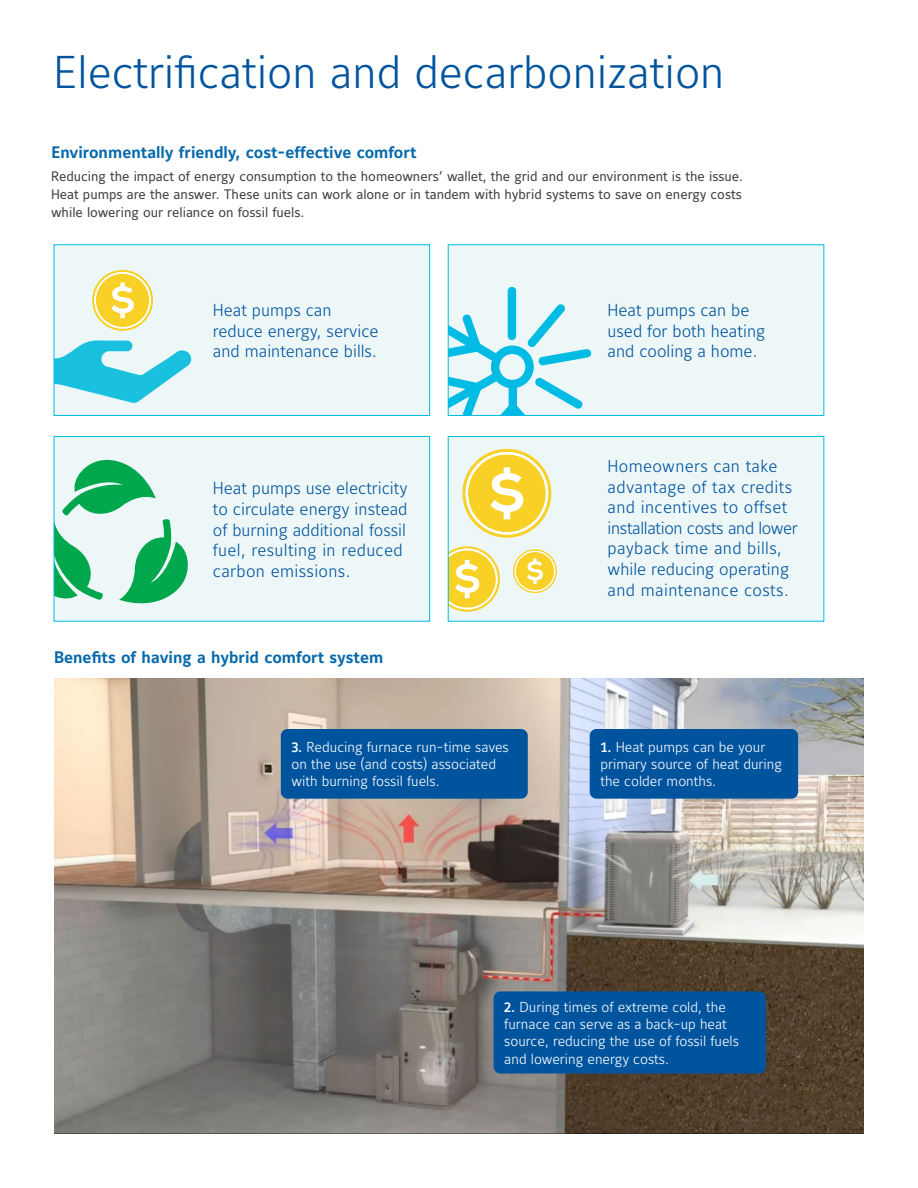
<style>
.page{position:relative;width:918px;height:1188px;background:#fff}
.page>*{position:absolute;margin:0;border:0;box-sizing:border-box;transform-origin:0 0}
.t1{font:300 45.6px "Maurea Jci Lf ML";color:#00549e}
.t2{font:300 17.1px/20.5px "Maurea Jci Lf ML";color:#00549e}
.t3{font:300 17.1px/20.5px "Maurea Jci Lf ML";letter-spacing:.02em;color:#00549e}
.t4{font:700 16.5px "Maurea Jci Lf ML";color:#0669ab}
.t5{font:300 14.25px/17.1px "Maurea Jci Lf ML";color:#fff}
.t6{font:13.65px/18px "Maurea Jci Lf ML";color:#414042;text-align:justify}
.s1{font-weight:500}
</style>
<div class="page">
<div style="left:54px;top:437px;width:376px;height:184px;background:#edf7f8"></div>
<svg style="left:56px;top:459px;width:132px;height:145px"></svg>
<div style="left:54px;top:436px;width:376px;height:185px;border:1px solid #00bce4"></div>
<div style="left:448px;top:437px;width:376px;height:184px;background:#edf7f8"></div>
<svg style="left:462px;top:449px;width:89px;height:89px"></svg>
<svg style="left:450px;top:546px;width:50px;height:66px"></svg>
<svg style="left:513px;top:549px;width:44px;height:44px"></svg>
<div style="left:448px;top:436px;width:376px;height:185px;border:1px solid #00bce4"></div>
<img style="left:54px;top:678px;width:810px;height:456px">
<div style="left:54px;top:245px;width:376px;height:170px;background:#edf7f8"></div>
<svg style="left:56px;top:340px;width:135px;height:63px"></svg>
<svg style="left:92px;top:270px;width:61px;height:61px"></svg>
<div style="left:54px;top:245px;width:376px;height:171px;border:1px solid #00bce4"></div>
<div style="left:448px;top:245px;width:376px;height:170px;background:#edf7f8"></div>
<div style="left:508px;top:287px;width:8px;height:53px;border:3px solid #00bce4;border-radius:3px"></div>
<svg style="left:450px;top:301px;width:142px;height:113px"></svg>
<div style="left:448px;top:245px;width:376px;height:171px;border:1px solid #00bce4"></div>
<div style="left:281px;top:729px;width:247px;height:70px;background:#00549e;border-radius:7px"></div>
<div style="left:590px;top:729px;width:208px;height:70px;background:#00549e;border-radius:7px"></div>
<div style="left:494px;top:991px;width:272px;height:83px;background:#00549e;border-radius:7px"></div>
<h1 class="t1" style="left:54px;top:44px;width:672px">Electrification and decarbonization</h1>
<p class="t4" style="left:51px;top:143px;width:367px">Environmentally friendly, cost-effective comfort</p>
<p class="t6" style="left:51px;top:168px;width:694px">Reducing the impact of energy consumption to the homeowners’ wallet, the grid and our environment is the issue.<br>Heat pumps are the answer. These units can work alone or in tandem with hybrid systems to save on energy costs while lowering our reliance on fossil fuels.</p>
<p class="t2" style="left:213px;top:299px;width:167px">Heat pumps can reduce energy, service and maintenance bills.</p>
<p class="t2" style="left:213px;top:478px;width:196px">Heat pumps use electricity to circulate energy instead of burning additional fossil fuel, resulting in reduced carbon emissions.</p>
<p class="t4" style="left:54px;top:648px;width:331px">Benefits of having a hybrid comfort system</p>
<p class="t2" style="left:608px;top:299px;width:159px">Heat pumps can be used for both heating and cooling a home.</p>
<p class="t3" style="left:608px;top:455px;width:192px">Homeowners can take advantage of tax credits and incentives to offset installation costs and lower payback time and bills, while reducing operating and maintenance costs.</p>
<p class="t5" style="left:292px;top:738px;width:219px"><span class="s1">3.</span> Reducing furnace run-time saves on the use (and costs) associated with burning fossil fuels.</p>
<p class="t5" style="left:600px;top:738px;width:183px"><span class="s1">1.</span> Heat pumps can be your primary source of heat during the colder months.</p>
<p class="t5" style="left:504px;top:998px;width:236px"><span class="s1">2.</span> During times of extreme cold, the furnace can serve as a back-up heat source, reducing the use of fossil fuels and lowering energy costs.</p>
</div>
